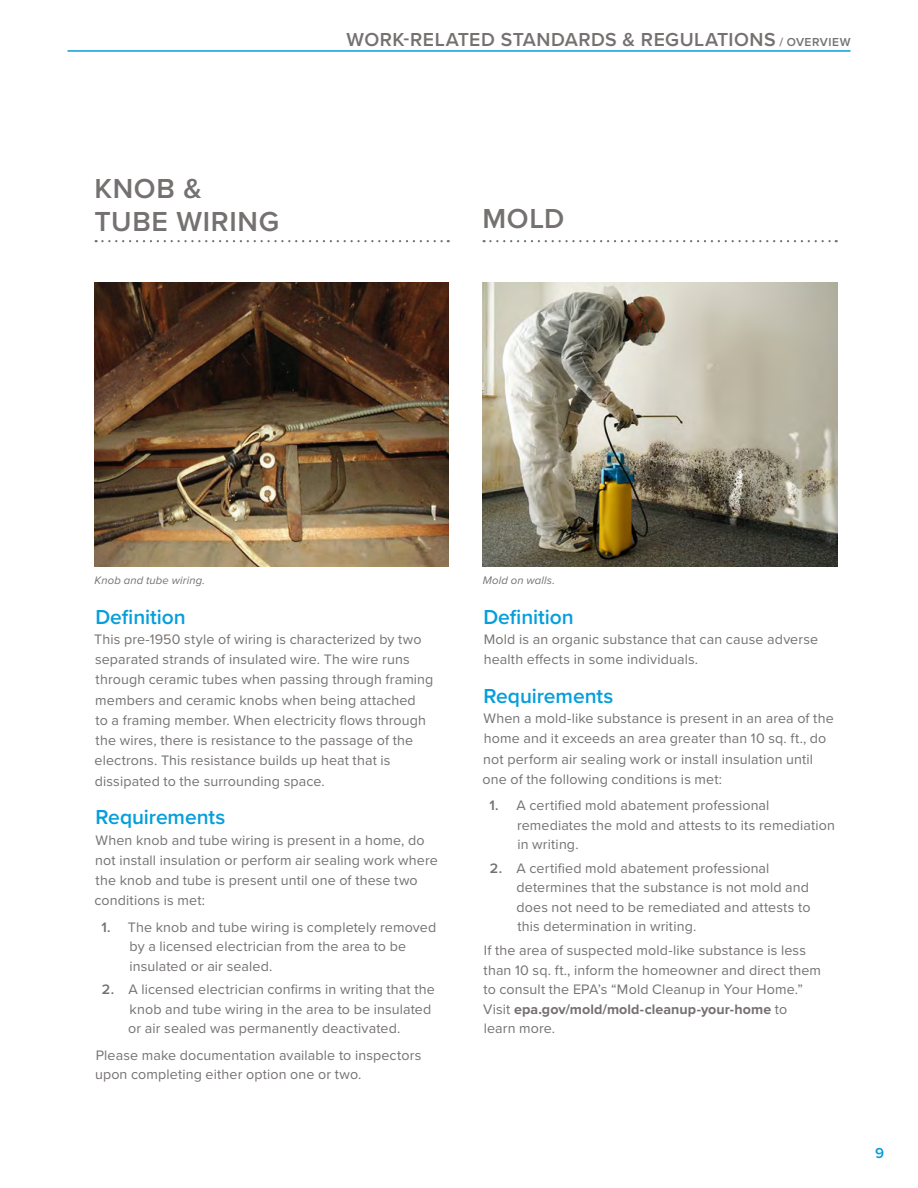
<style>
.page{position:relative;width:918px;height:1188px;background:#fff}
.page>*{position:absolute;margin:0;border:0;box-sizing:border-box;transform-origin:0 0}
.H2_Dark_Grey_Bar{font:600 28.5px/33px "Proxima Nova";letter-spacing:.02em;color:#757171}
.H3_Light_Grey_Bar{font:600 21px "Proxima Nova";letter-spacing:-.005em;color:#069edb}
.H2_Dark_Grey_Bar_New{font:600 19.5px "Proxima Nova";letter-spacing:.025em;color:#757171}
.t1{font:600 15px "Proxima Nova";color:#069edb}
.Body_Copy{font:14.25px/20.2px "Proxima Nova";letter-spacing:.01em;color:#757171}
.Numbered_Bullets{font:14.25px/19.5px "Proxima Nova";letter-spacing:.01em;color:#757171}
.t2{font:italic 11.25px "Proxima Nova";letter-spacing:.015em;color:#757171}
.s1{font-size:12px}
.s2{font-weight:600}
.s3{font-weight:700}
</style>
<div class="page">
<hr style="left:68px;top:50px;width:782px;height:2px;background:#069edb">
<svg style="left:96px;top:240px;width:353px;height:2px"></svg>
<svg style="left:484px;top:240px;width:353px;height:2px"></svg>
<img style="left:482px;top:283px;width:355px;height:284px">
<img style="left:94px;top:283px;width:355px;height:284px">
<p class="H2_Dark_Grey_Bar" style="left:94px;top:173px;width:186px">KNOB &amp;<br>TUBE WIRING</p>
<p class="H2_Dark_Grey_Bar_New" style="left:347px;top:28px;width:505px">WORK-RELATED STANDARDS &amp; REGULATIONS <span class="s1">/ OVERVIEW</span></p>
<p class="H2_Dark_Grey_Bar" style="left:482px;top:203px;width:84px">MOLD</p>
<p class="t2" style="left:94px;top:571px;width:112px">Knob and tube wiring.</p>
<p class="t2" style="left:483px;top:571px;width:74px">Mold on walls.</p>
<p class="H3_Light_Grey_Bar" style="left:95px;top:604px;width:92px">Definition</p>
<p class="Body_Copy" style="left:94px;top:629px;width:341px">This pre-1950 style of wiring is characterized by two separated strands of insulated wire. The wire runs through ceramic tubes when passing through framing members and ceramic knobs when being attached<br>to a framing member. When electricity flows through the wires, there is resistance to the passage of the electrons. This resistance builds up heat that is dissipated to the surrounding space.</p>
<p class="H3_Light_Grey_Bar" style="left:95px;top:805px;width:132px">Requirements</p>
<p class="Body_Copy" style="left:95px;top:830px;width:345px">When knob and tube wiring is present in a home, do not install insulation or perform air sealing work where the knob and tube is present until one of these two conditions is met:</p>
<p class="Body_Copy" style="left:129px;top:917px;width:308px;line-height:19.5px;text-indent:-28px"><span class="s2">1.</span> The knob and tube wiring is completely removed by a licensed electrician from the area to be insulated or air sealed.</p>
<p class="Body_Copy" style="left:128px;top:980px;width:308px;line-height:19.5px;text-indent:-26px"><span class="s2">2.</span> A licensed electrician confirms in writing that the knob and tube wiring in the area to be insulated or air sealed was permanently deactivated.</p>
<p class="Numbered_Bullets" style="left:95px;top:1046px;width:328px">Please make documentation available to inspectors upon completing either option one or two.</p>
<p class="H3_Light_Grey_Bar" style="left:483px;top:604px;width:92px">Definition</p>
<p class="Body_Copy" style="left:484px;top:629px;width:336px">Mold is an organic substance that can cause adverse health effects in some individuals.</p>
<p class="H3_Light_Grey_Bar" style="left:483px;top:683px;width:132px">Requirements</p>
<p class="Body_Copy" style="left:483px;top:709px;width:353px">When a mold-like substance is present in an area of the home and it exceeds an area greater than 10 sq. ft., do not perform air sealing work or install insulation until one of the following conditions is met:</p>
<p class="Body_Copy" style="left:517px;top:796px;width:320px;line-height:19.5px;text-indent:-28px"><span class="s2">1.</span> A certified mold abatement professional remediates the mold and attests to its remediation in writing.</p>
<p class="Body_Copy" style="left:517px;top:859px;width:295px;line-height:19.5px;text-indent:-27px"><span class="s2">2.</span> A certified mold abatement professional determines that the substance is not mold and does not need to be remediated and attests to this determination in writing.</p>
<p class="Numbered_Bullets" style="left:483px;top:941px;width:340px">If the area of suspected mold-like substance is less than 10 sq. ft., inform the homeowner and direct them to consult the EPA’s “Mold Cleanup in Your Home.” Visit <span class="s3">epa.gov/mold/mold-cleanup-your-home</span> to learn more.</p>
<p class="t1" style="left:875px;top:1144px;width:11px">9</p>
</div>
